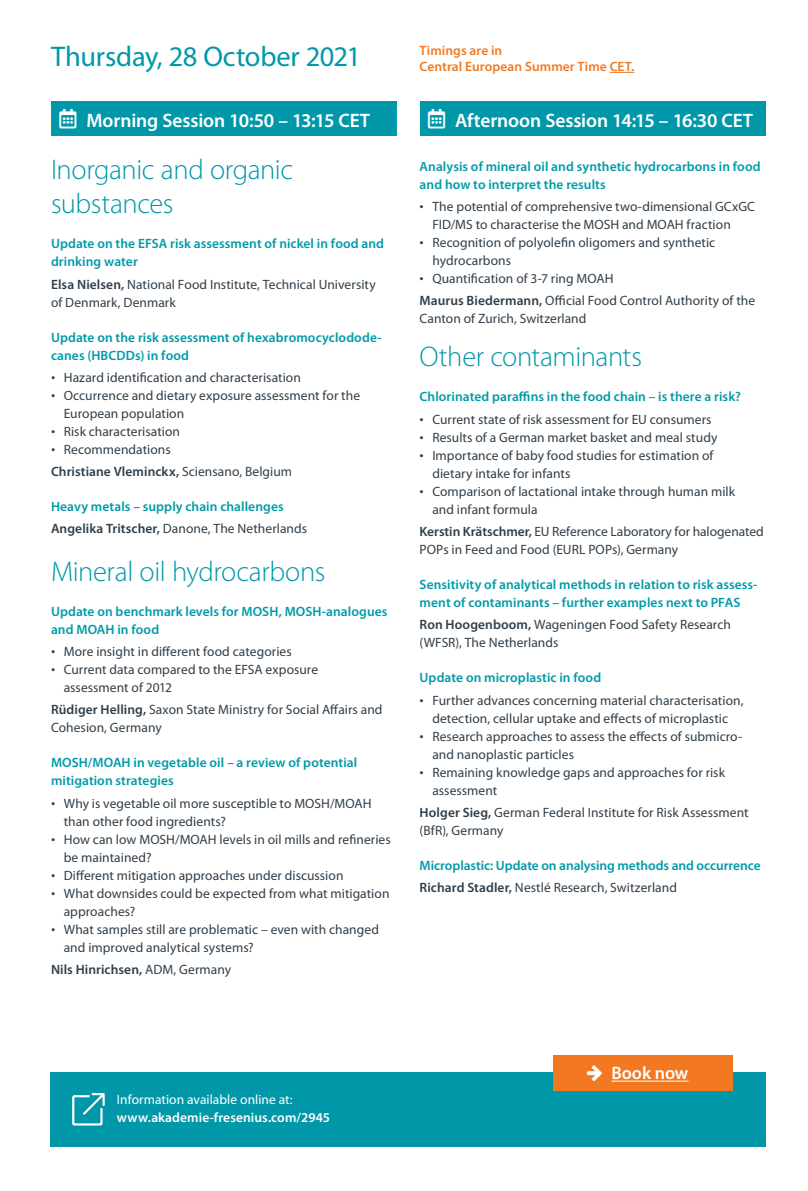
<style>
.page{position:relative;width:808px;height:1191px;background:#fff}
.page>*{position:absolute;margin:0;border:0;box-sizing:border-box;transform-origin:0 0}
.t1{font:300 28.5px/34.5px "Myriad Pro";letter-spacing:-.015em;color:#0098a9}
.t2{font:28.5px "Myriad Pro";letter-spacing:-.01em;color:#0098a9}
.t3{font:600 19.5px "Myriad Pro";letter-spacing:-.005em;color:#fff}
.t4{font:600 18px "Myriad Pro";letter-spacing:-.005em;color:#fff}
.t5{font:13.5px/18px "Myriad Pro";letter-spacing:.005em;color:#303e49}
.t6{font:600 13.5px/18px "Myriad Pro";letter-spacing:.005em;color:#009aa8}
.t7{font:600 13.5px "Myriad Pro";letter-spacing:.005em;color:#f27921}
.t8{font:600 13.5px "Myriad Pro";letter-spacing:.005em;color:#fff}
.t9{font:13.5px "Myriad Pro";letter-spacing:.005em;color:#fff}
.t10{font:600 13.5px "Myriad Pro";letter-spacing:.005em;color:#303e49}
.s1{font-weight:600}
.s2{font-family:"Arial";font-size:12px}
.s3{color:#303e49}
.s4{font-weight:400;color:#303e49}
.s5{font-weight:400}
</style>
<div class="page">
<div style="left:50px;top:1071px;width:715px;height:75px;background:#0098a9"></div>
<svg style="left:72px;top:1093px;width:33px;height:32px"></svg>
<div style="left:553px;top:1055px;width:179px;height:35px;background:#f27921"></div>
<hr style="left:611px;top:1080px;width:77px;height:1px;background:#fff">
<div style="left:420px;top:102px;width:345px;height:34px;background:#0098a9"></div>
<svg style="left:610px;top:72px;width:24px;height:1px"></svg>
<div style="left:51px;top:102px;width:346px;height:34px;background:#0098a9"></div>
<h1 class="t2" style="left:51px;top:39px;width:311px">Thursday, 28 October 2021</h1>
<h2 class="t3" style="left:60px;top:108px;width:312px">▲ Morning Session 10:50 – 13:15 CET</h2>
<h1 class="t1" style="left:51px;top:152px;width:244px">Inorganic and organic substances</h1>
<p class="t6" style="left:51px;top:234px;width:335px">Update on the EFSA risk assessment of nickel in food and drinking water</p>
<p class="t5" style="left:51px;top:275px;width:326px"><span class="s1">Elsa Nielsen,</span> National Food Institute, Technical University of Denmark, Denmark</p>
<p class="t6" style="left:51px;top:328px;width:332px">Update on the risk assessment of hexabromocyclodode&shy;canes (HBCDDs) in food</p>
<p class="t5" style="left:51px;top:368px;width:251px"><span class="s2">•</span> Hazard identification and characterisation</p>
<p class="t5" style="left:64px;top:386px;width:298px;text-indent:-13px"><span class="s2">•</span> Occurrence and dietary exposure assessment for the<br>European population</p>
<p class="t5" style="left:51px;top:422px;width:131px"><span class="s2">•</span> Risk characterisation</p>
<p class="t5" style="left:51px;top:438px;width:243px;line-height:22.2px"><span class="s2">•</span> Recommendations<br><span class="s1">Christiane Vleminckx,</span> Sciensano, Belgium</p>
<p class="t6" style="left:51px;top:495px;width:258px;line-height:22.2px">Heavy metals – supply chain challenges<br><span class="s3">Angelika Tritscher,</span> <span class="s4">Danone, The Netherlands</span></p>
<h1 class="t1" style="left:51px;top:554px;width:276px">Mineral oil hydrocarbons</h1>
<p class="t6" style="left:51px;top:602px;width:338px">Update on benchmark levels for MOSH, MOSH-analogues and MOAH in food</p>
<p class="t5" style="left:51px;top:642px;width:242px"><span class="s2">•</span> More insight in different food categories</p>
<p class="t5" style="left:64px;top:660px;width:256px;text-indent:-13px"><span class="s2">•</span> Current data compared to the EFSA exposure assessment of 2012</p>
<p class="t5" style="left:51px;top:700px;width:333px"><span class="s1">Rüdiger Helling,</span> Saxon State Ministry for Social Affairs and<br>Cohesion, Germany</p>
<p class="t6" style="left:51px;top:753px;width:308px">MOSH/MOAH in vegetable oil – a review of potential mitigation strategies</p>
<p class="t5" style="left:64px;top:794px;width:309px;text-indent:-13px"><span class="s2">•</span> Why is vegetable oil more susceptible to MOSH/MOAH than other food ingredients?</p>
<p class="t5" style="left:64px;top:830px;width:328px;text-indent:-13px"><span class="s2">•</span> How can low MOSH/MOAH levels in oil mills and refineries be maintained?</p>
<p class="t5" style="left:51px;top:866px;width:294px"><span class="s2">•</span> Different mitigation approaches under discussion</p>
<p class="t5" style="left:64px;top:884px;width:327px;text-indent:-13px"><span class="s2">•</span> What downsides could be expected from what mitigation approaches?</p>
<p class="t5" style="left:64px;top:920px;width:317px;text-indent:-13px"><span class="s2">•</span> What samples still are problematic – even with changed and improved analytical systems?</p>
<p class="t10" style="left:51px;top:960px;width:182px">Nils Hinrichsen, <span class="s5">ADM, Germany</span></p>
<p class="t7" style="left:420px;top:42px;width:84px">Timings are in</p>
<p class="t7" style="left:420px;top:58px;width:216px">Central European Summer Time CET.</p>
<h2 class="t3" style="left:428px;top:108px;width:326px">▲ Afternoon Session 14:15 – 16:30 CET</h2>
<p class="t6" style="left:420px;top:157px;width:343px">Analysis of mineral oil and synthetic hydrocarbons in food and how to interpret the results</p>
<p class="t5" style="left:432px;top:197px;width:324px;text-indent:-13px"><span class="s2">•</span> The potential of comprehensive two-dimensional GCxGC<br>FID/MS to characterise the MOSH and MOAH fraction</p>
<p class="t5" style="left:432px;top:233px;width:284px;text-indent:-13px"><span class="s2">•</span> Recognition of polyolefin oligomers and synthetic hydrocarbons</p>
<p class="t5" style="left:420px;top:267px;width:337px;line-height:22.2px"><span class="s2">•</span> Quantification of 3-7 ring MOAH<br><span class="s1">Maurus Biedermann,</span> Official Food Control Authority of the</p>
<p class="t5" style="left:420px;top:310px;width:168px">Canton of Zurich, Switzerland</p>
<h1 class="t1" style="left:420px;top:339px;width:224px">Other contaminants</h1>
<p class="t6" style="left:420px;top:387px;width:323px">Chlorinated paraffins in the food chain – is there a risk?</p>
<p class="t5" style="left:420px;top:410px;width:293px"><span class="s2">•</span> Current state of risk assessment for EU consumers</p>
<p class="t5" style="left:420px;top:428px;width:299px"><span class="s2">•</span> Results of a German market basket and meal study</p>
<p class="t5" style="left:432px;top:446px;width:283px;text-indent:-13px"><span class="s2">•</span> Importance of baby food studies for estimation of dietary intake for infants</p>
<p class="t5" style="left:432px;top:482px;width:304px;text-indent:-13px"><span class="s2">•</span> Comparison of lactational intake through human milk and infant formula</p>
<p class="t5" style="left:420px;top:522px;width:346px"><span class="s1">Kerstin Krätschmer,</span> EU Reference Laboratory for halogenated<br>POPs in Feed and Food (EURL POPs), Germany</p>
<p class="t6" style="left:420px;top:575px;width:339px">Sensitivity of analytical methods in relation to risk assess&shy;ment of contaminants – further examples next to PFAS</p>
<p class="t5" style="left:420px;top:615px;width:313px"><span class="s1">Ron Hoogenboom,</span> Wageningen Food Safety Research (WFSR), The Netherlands</p>
<p class="t6" style="left:420px;top:668px;width:183px">Update on microplastic in food</p>
<p class="t5" style="left:420px;top:691px;width:325px;text-align:center"><span class="s2">•</span> Further advances concerning material characterisation, detection, cellular uptake and effects of microplastic</p>
<p class="t5" style="left:432px;top:727px;width:311px;text-indent:-13px"><span class="s2">•</span> Research approaches to assess the effects of submicro&shy;and nanoplastic particles</p>
<p class="t5" style="left:432px;top:763px;width:294px;text-indent:-13px"><span class="s2">•</span> Remaining knowledge gaps and approaches for risk assessment</p>
<p class="t5" style="left:420px;top:803px;width:330px"><span class="s1">Holger Sieg,</span> German Federal Institute for Risk Assessment (BfR), Germany</p>
<p class="t6" style="left:420px;top:854px;width:343px;line-height:22.2px">Microplastic: Update on analysing methods and occurrence<br><span class="s3">Richard Stadler,</span> <span class="s4">Nestlé Research, Switzerland</span></p>
<p class="t9" style="left:117px;top:1091px;width:177px">Information available online at:</p>
<p class="t8" style="left:117px;top:1108px;width:215px">www.akademie-fresenius.com/2945</p>
<h3 class="t4" style="left:611px;top:1061px;width:79px">Book now</h3>
</div>
